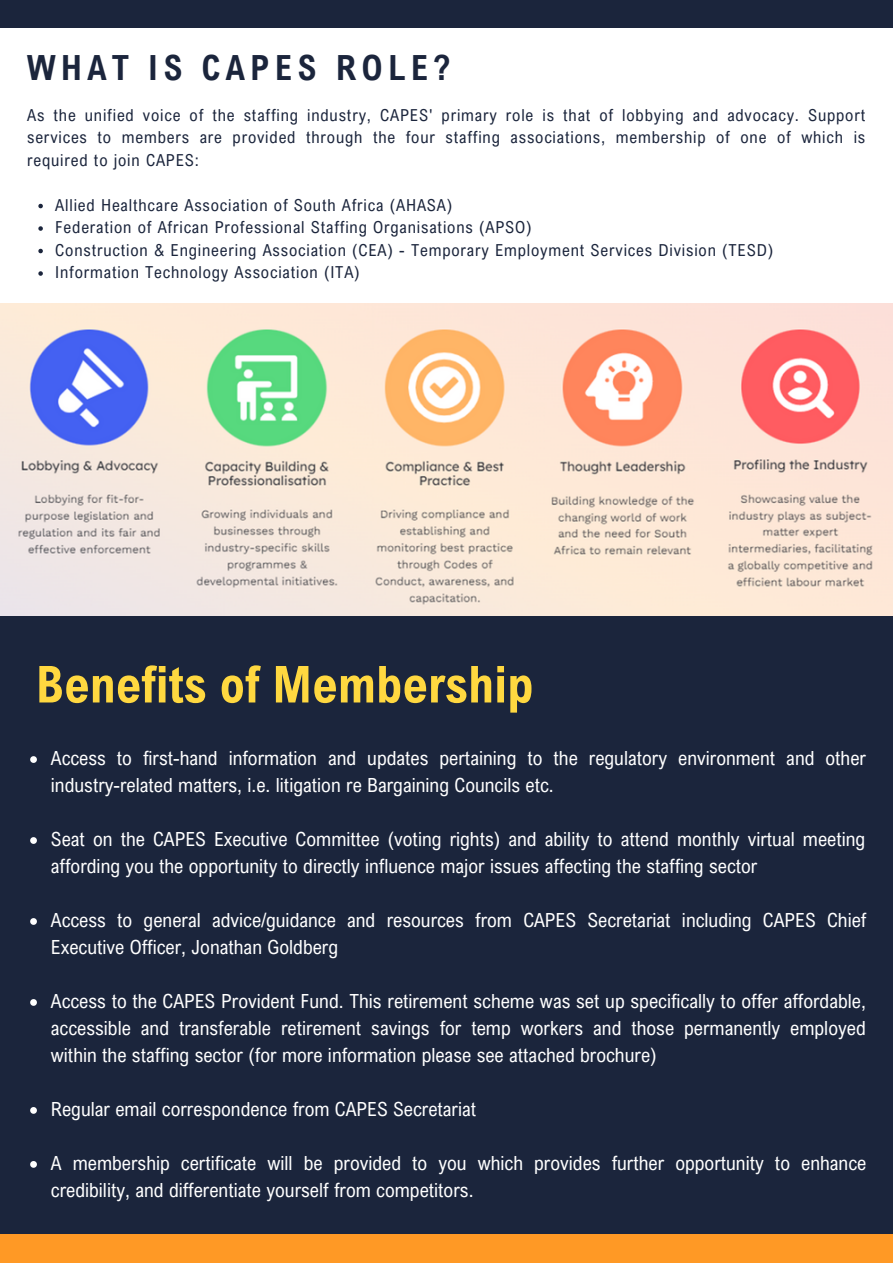
<style>
.page{position:relative;width:893px;height:1264px;background:#fff}
.page>*{position:absolute;margin:0;border:0;box-sizing:border-box;transform-origin:0 0}
.t1{font:700 51px "Arial Nova Cond";color:#ffd840}
.t2{font:700 34.65px "Arial Nova Cond";letter-spacing:.15em;color:#1b253c}
.t3{font:19.5px/27px "Arial Nova Cond";color:#fff}
.t4{font:16.5px/22.5px "Arial Nova Cond";letter-spacing:.05em;color:#1b253c;text-align:justify}
</style>
<div class="page">
<div style="left:0;top:615px;width:892px;height:634px;background:#1b253c"></div>
<div style="left:0;top:0;width:892px;height:27px;background:#1b253c"></div>
<div style="left:0;top:1234px;width:892px;height:28px;background:#ff9925"></div>
<svg style="left:38px;top:204px;width:5px;height:4px"></svg>
<svg style="left:38px;top:226px;width:5px;height:5px"></svg>
<svg style="left:38px;top:249px;width:5px;height:4px"></svg>
<svg style="left:38px;top:271px;width:5px;height:5px"></svg>
<img style="left:0;top:304px;width:892px;height:311px">
<svg style="left:30px;top:756px;width:7px;height:7px"></svg>
<svg style="left:30px;top:837px;width:7px;height:6px"></svg>
<svg style="left:30px;top:918px;width:7px;height:6px"></svg>
<svg style="left:30px;top:999px;width:7px;height:6px"></svg>
<svg style="left:30px;top:1107px;width:7px;height:6px"></svg>
<svg style="left:30px;top:1161px;width:7px;height:6px"></svg>
<p class="t2" style="left:27px;top:46px;width:424px">WHAT IS CAPES ROLE?</p>
<p class="t4" style="left:27px;top:103px;width:839px">As the unified voice of the staffing industry, CAPES' primary role is that of lobbying and advocacy. Support services to members are provided through the four staffing associations, membership of one of which is required to join CAPES:</p>
<p class="t4" style="left:55px;top:193px;width:398px">Allied Healthcare Association of South Africa (AHASA)</p>
<p class="t4" style="left:55px;top:215px;width:478px">Federation of African Professional Staffing Organisations (APSO)</p>
<p class="t4" style="left:55px;top:238px;width:719px">Construction &amp; Engineering Association (CEA) - Temporary Employment Services Division (TESD)</p>
<p class="t4" style="left:55px;top:260px;width:306px">Information Technology Association (ITA)</p>
<p class="t1" style="left:36px;top:652px;width:499px">Benefits of Membership</p>
<p class="t3" style="left:51px;top:744px;width:816px">Access to first-hand information and updates pertaining to the regulatory environment and other industry-related matters, i.e. litigation re Bargaining Councils etc.</p>
<p class="t3" style="left:51px;top:825px;width:815px">Seat on the CAPES Executive Committee (voting rights) and ability to attend monthly virtual meeting affording you the opportunity to directly influence major issues affecting the staffing sector</p>
<p class="t3" style="left:51px;top:906px;width:816px">Access to general advice/guidance and resources from CAPES Secretariat including CAPES Chief<br>Executive Officer, Jonathan Goldberg</p>
<p class="t3" style="left:51px;top:987px;width:816px;text-align:justify">Access to the CAPES Provident Fund. This retirement scheme was set up specifically to offer affordable, accessible and transferable retirement savings for temp workers and those permanently employed within the staffing sector (for more information please see attached brochure)</p>
<p class="t3" style="left:51px;top:1095px;width:427px">Regular email correspondence from CAPES Secretariat</p>
<p class="t3" style="left:51px;top:1149px;width:816px">A membership certificate will be provided to you which provides further opportunity to enhance credibility, and differentiate yourself from competitors.</p>
</div>
